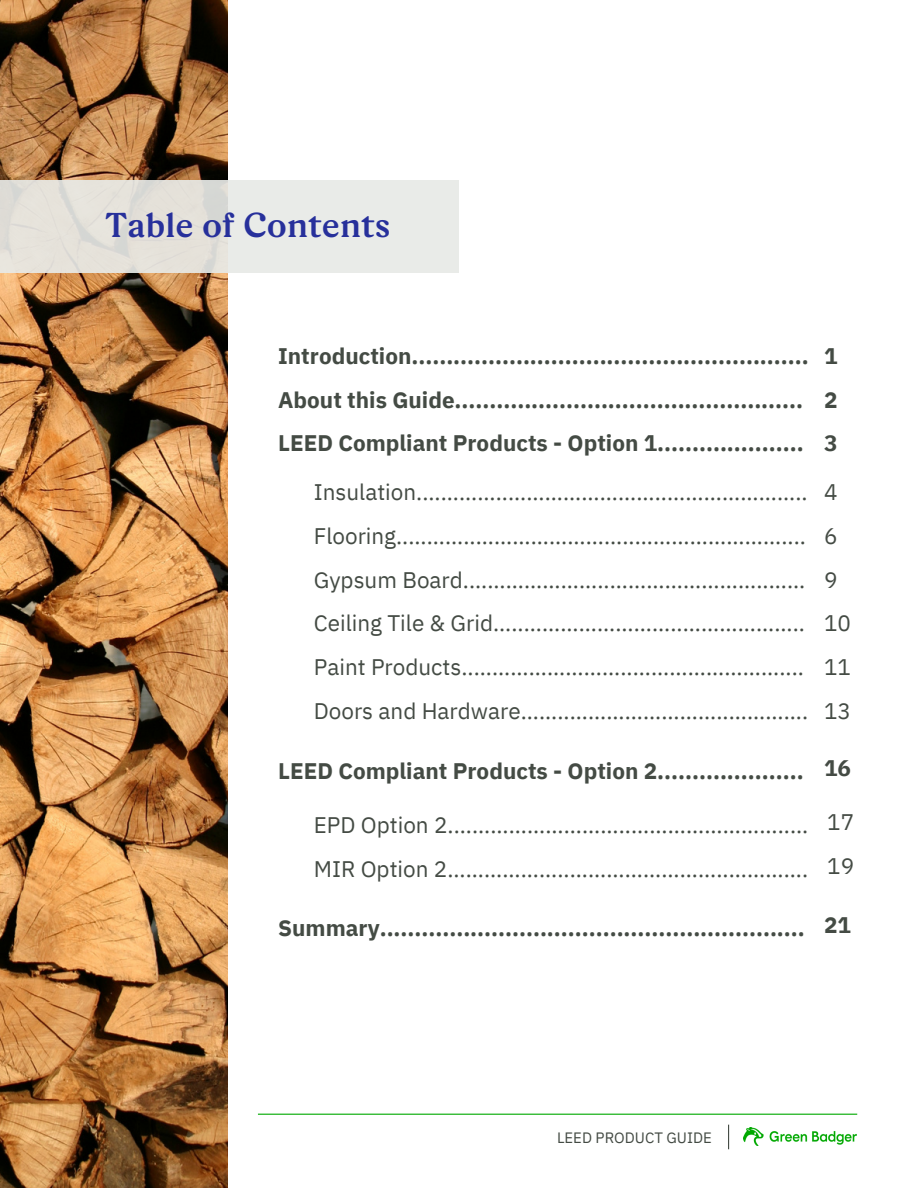
<style>
.page{position:relative;width:918px;height:1188px;background:#fff}
.page>*{position:absolute;margin:0;border:0;box-sizing:border-box;transform-origin:0 0}
.t1{font:500 34.5px "Rza";color:#27309b}
.t2{font:22.5px/43.8px "IBM Plex Sans";color:#444b44}
.t3{font:700 22.5px/43.8px "IBM Plex Sans";color:#444b44}
.t4{font:15px "IBM Plex Sans";color:#444b44}
</style>
<div class="page">
<img style="left:0;top:0;width:228px;height:1188px">
<svg style="left:0;top:180px;width:459px;height:93px;fill:#e9ebe8"></svg>
<hr style="left:258px;top:1114px;width:599px;height:1px;background:#00a900">
<img style="left:743px;top:1128px;width:114px;height:18px">
<svg style="left:728px;top:1125px;width:1px;height:24px"></svg>
<h2 class="t1" style="left:105px;top:205px;width:287px">Table of Contents</h2>
<h2 class="t3" style="left:278px;top:333px;width:532px">Introduction.........................................................<br>About this Guide..................................................<br>LEED Compliant Products - Option 1.....................</h2>
<h1 class="t2" style="left:314px;top:469px;width:496px">Insulation................................................................<br>Flooring...................................................................<br>Gypsum Board........................................................<br>Ceiling Tile &amp; Grid...................................................<br>Paint Products........................................................<br>Doors and Hardware...............................................</h1>
<h3 class="t3" style="left:278px;top:748px;width:527px">LEED Compliant Products - Option 2.....................</h3>
<h3 class="t2" style="left:314px;top:802px;width:496px">EPD Option 2...........................................................<br>MIR Option 2...........................................................</h3>
<p class="t3" style="left:278px;top:906px;width:528px">Summary.............................................................</p>
<h2 class="t3" style="left:824px;top:333px;width:15px;text-align:justify">1<br>2<br>3</h2>
<h3 class="t2" style="left:824px;top:469px;width:28px">4<br>6<br>9<br>10<br>11<br>13</h3>
<h3 class="t3" style="left:824px;top:746px;width:28px">16</h3>
<p class="t2" style="left:827px;top:800px;width:28px">17<br>19</p>
<h2 class="t3" style="left:824px;top:903px;width:28px">21</h2>
<p class="t4" style="left:557px;top:1127px;width:156px">LEED PRODUCT GUIDE</p>
</div>
